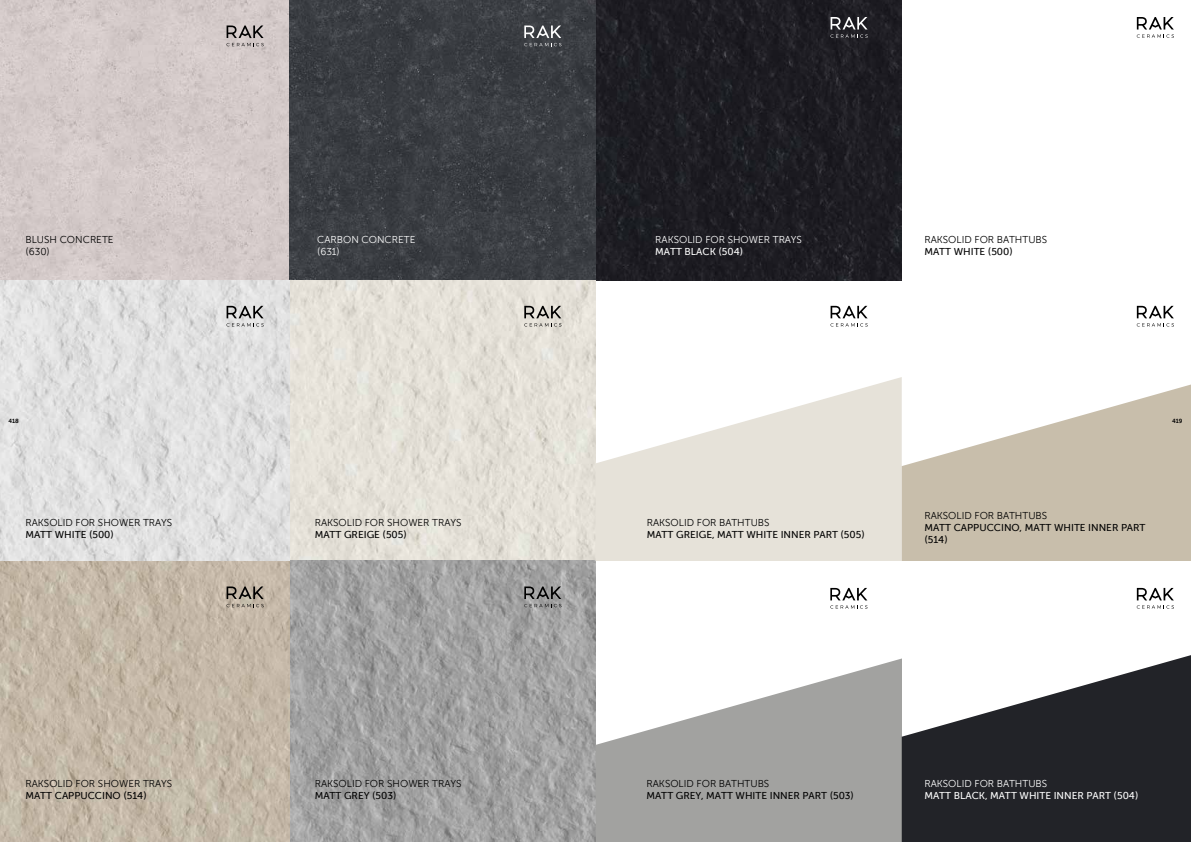
<style>
.page{position:relative;width:1191px;height:842px;background:#fff}
.page>*{position:absolute;margin:0;border:0;box-sizing:border-box;transform-origin:0 0}
.t1{font:10px/12px "Museo Sans 300";color:#000}
.t2{font:10px/12px "Museo Sans 500";color:#000}
.t3{font:10px/12px "Museo Sans 300";color:#fff}
.t4{font:10px "Museo Sans 500";color:#fff}
.t5{font:6px "Museo Sans 700";color:#000}
</style>
<div class="page">
<img style="left:595px;top:0;width:306px;height:281px">
<div style="left:0;top:0;width:289px;height:281px;background:#d4cac9"></div>
<div style="left:289px;top:0;width:306px;height:281px;background:#3a3d42"></div>
<svg style="left:226px;top:26px;width:38px;height:20px"></svg>
<svg style="left:524px;top:26px;width:37px;height:20px"></svg>
<img style="left:0;top:280px;width:595px;height:281px">
<svg style="left:289px;top:561px;width:306px;height:281px;background:#a1a1a1"></svg>
<div style="left:0;top:561px;width:289px;height:281px;background:#c0b3a2"></div>
<svg style="left:226px;top:306px;width:38px;height:21px"></svg>
<svg style="left:226px;top:586px;width:38px;height:21px"></svg>
<svg style="left:524px;top:306px;width:37px;height:21px"></svg>
<svg style="left:524px;top:586px;width:37px;height:21px"></svg>
<svg style="left:830px;top:17px;width:37px;height:21px"></svg>
<svg style="left:1136px;top:17px;width:38px;height:21px"></svg>
<svg style="left:595px;top:377px;width:306px;height:184px;fill:#e6e2d9"></svg>
<svg style="left:830px;top:306px;width:37px;height:21px"></svg>
<svg style="left:901px;top:384px;width:290px;height:177px;fill:#c8beab"></svg>
<svg style="left:1136px;top:306px;width:38px;height:21px"></svg>
<svg style="left:596px;top:658px;width:305px;height:184px;fill:#a2a2a0"></svg>
<svg style="left:830px;top:588px;width:37px;height:21px"></svg>
<svg style="left:901px;top:655px;width:290px;height:187px;fill:#222328"></svg>
<svg style="left:1136px;top:588px;width:38px;height:21px"></svg>
<p class="t1" style="left:26px;top:233px;width:90px">BLUSH CONCRETE (630)</p>
<p class="t3" style="left:317px;top:233px;width:100px">CARBON CONCRETE (631)</p>
<p class="t3" style="left:655px;top:233px;width:148px">RAKSOLID FOR SHOWER TRAYS</p>
<p class="t4" style="left:655px;top:246px;width:89px">MATT BLACK (504)</p>
<p class="t1" style="left:924px;top:233px;width:124px">RAKSOLID FOR BATHTUBS</p>
<p class="t2" style="left:924px;top:245px;width:90px">MATT WHITE (500)</p>
<p class="t5" style="left:8px;top:418px;width:12px">418</p>
<p class="t5" style="left:1172px;top:418px;width:12px">419</p>
<p class="t1" style="left:26px;top:517px;width:148px">RAKSOLID FOR SHOWER TRAYS</p>
<p class="t2" style="left:26px;top:529px;width:90px">MATT WHITE (500)</p>
<p class="t1" style="left:26px;top:778px;width:148px">RAKSOLID FOR SHOWER TRAYS</p>
<p class="t2" style="left:26px;top:790px;width:123px">MATT CAPPUCCINO (514)</p>
<p class="t1" style="left:315px;top:517px;width:148px">RAKSOLID FOR SHOWER TRAYS</p>
<p class="t2" style="left:315px;top:529px;width:94px">MATT GREIGE (505)</p>
<p class="t1" style="left:315px;top:778px;width:148px">RAKSOLID FOR SHOWER TRAYS</p>
<p class="t2" style="left:315px;top:790px;width:83px">MATT GREY (503)</p>
<p class="t1" style="left:647px;top:517px;width:124px">RAKSOLID FOR BATHTUBS</p>
<p class="t2" style="left:647px;top:529px;width:220px">MATT GREIGE, MATT WHITE INNER PART (505)</p>
<p class="t1" style="left:924px;top:510px;width:124px">RAKSOLID FOR BATHTUBS</p>
<p class="t2" style="left:924px;top:521px;width:223px">MATT CAPPUCCINO, MATT WHITE INNER PART (514)</p>
<p class="t1" style="left:646px;top:778px;width:124px">RAKSOLID FOR BATHTUBS</p>
<p class="t2" style="left:646px;top:790px;width:209px">MATT GREY, MATT WHITE INNER PART (503)</p>
<p class="t3" style="left:924px;top:778px;width:124px">RAKSOLID FOR BATHTUBS</p>
<p class="t4" style="left:924px;top:790px;width:215px">MATT BLACK, MATT WHITE INNER PART (504)</p>
</div>
